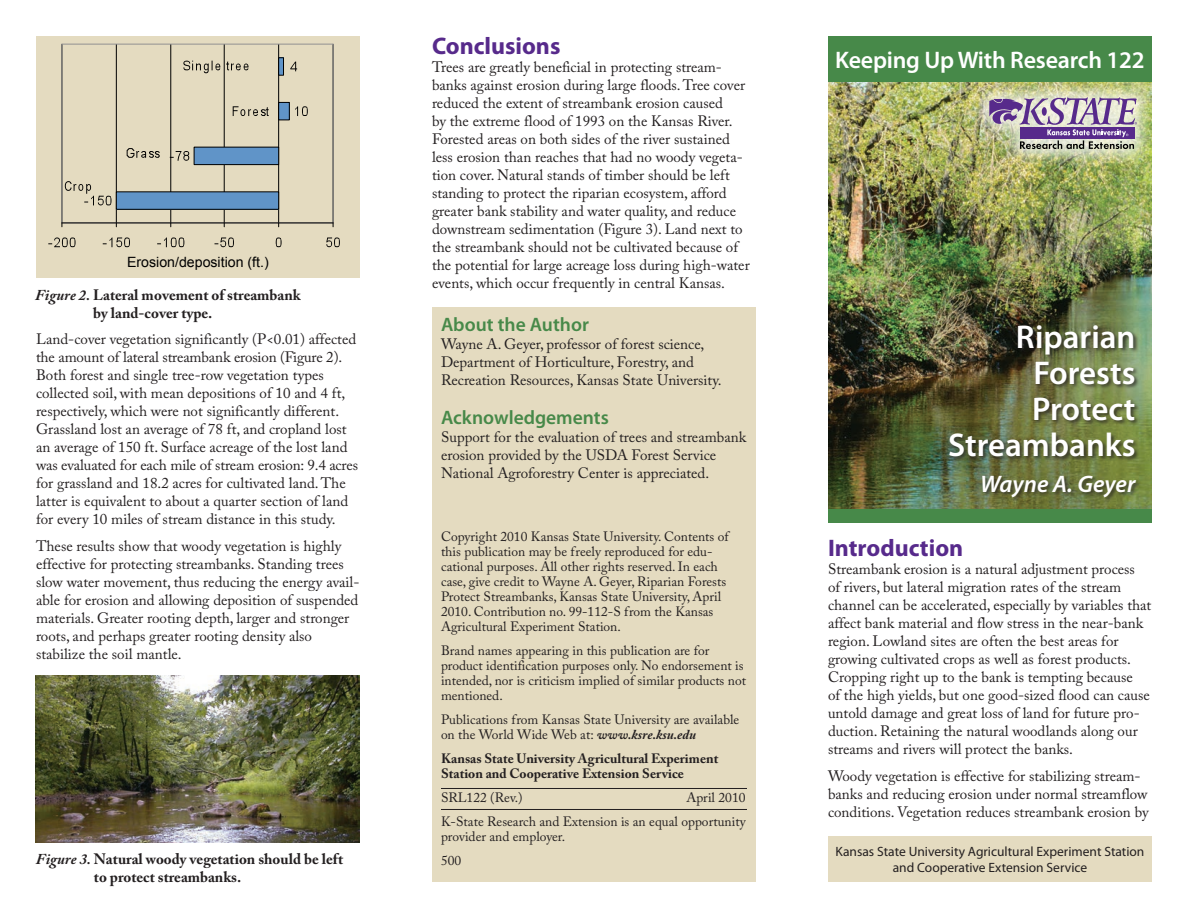
<style>
.page{position:relative;width:1188px;height:918px;background:#fff}
.page>*{position:absolute;margin:0;border:0;box-sizing:border-box;transform-origin:0 0}
.Body_Text{font:600 33px/36px "Myriad Pro";color:#fff;text-align:right}
.Body_Text-2{font:600 24px "Myriad Pro";letter-spacing:-.01em;color:#fff}
.Heads{font:700 24px "Myriad Pro";color:#572a8b}
.Body_Text-3{font:italic 600 24px "Myriad Pro";color:#fff}
.Subheads{font:600 19.5px "Myriad Pro";color:#478949}
.Body_Text-4{font:15px/18px "Adobe Caslon Pro";color:#231f20}
.Body_Text-5{font:700 15px/18px "Adobe Caslon Pro";color:#231f20}
.t1{font:14.1px "Arial";color:#000}
.Body_Text-6{font:13.5px/15px "Adobe Caslon Pro";color:#231f20}
.t2{font:13.5px/16.2px "Myriad Pro";color:#231f20;text-align:center}
.Body_Text-7{font:700 13.5px/15px "Adobe Caslon Pro";color:#231f20}
.s1{font-style:italic}
.s2{font-weight:700;font-style:italic}
</style>
<div class="page">
<img style="left:828px;top:82px;width:324px;height:428px">
<div style="left:828px;top:36px;width:324px;height:46px;background:#478949"></div>
<div style="left:828px;top:836px;width:324px;height:46px;background:#e4dbc0"></div>
<div style="left:948px;top:324px;width:194px;height:178px;background:#231f20;opacity:.75"></div>
<div style="left:969px;top:77px;width:185px;height:89px;background:#fff;opacity:.75"></div>
<img style="left:989px;top:97px;width:148px;height:52px">
<div style="left:828px;top:510px;width:324px;height:13px;background:#478949"></div>
<div style="left:36px;top:36px;width:324px;height:241px;background:#e4dbc0"></div>
<hr style="left:116px;top:44px;width:1px;height:179px;background:#000">
<hr style="left:170px;top:44px;width:1px;height:179px;background:#000">
<hr style="left:224px;top:44px;width:1px;height:179px;background:#000">
<hr style="left:278px;top:44px;width:1px;height:179px;background:#000">
<hr style="left:62px;top:44px;width:271px;height:1px;background:#919191">
<hr style="left:333px;top:44px;width:1px;height:179px;background:#919191">
<hr style="left:61px;top:44px;width:1px;height:179px;background:#919191">
<div style="left:116px;top:192px;width:163px;height:17px;background:#6094c8"></div>
<div style="left:116px;top:191px;width:163px;height:19px;border:1px solid #000"></div>
<div style="left:194px;top:147px;width:85px;height:18px;background:#6094c8"></div>
<div style="left:194px;top:147px;width:85px;height:18px;border:1px solid #000"></div>
<div style="left:279px;top:102px;width:10px;height:18px;background:#6094c8"></div>
<div style="left:278px;top:102px;width:12px;height:18px;border:1px solid #000"></div>
<div style="left:279px;top:58px;width:5px;height:17px;background:#6094c8"></div>
<div style="left:278px;top:57px;width:6px;height:19px;border:1px solid #000"></div>
<hr style="left:62px;top:222px;width:271px;height:1px;background:#000">
<svg style="left:170px;top:151px;width:19px;height:10px"></svg>
<svg style="left:295px;top:106px;width:13px;height:10px"></svg>
<svg style="left:290px;top:62px;width:7px;height:9px"></svg>
<svg style="left:48px;top:237px;width:28px;height:10px"></svg>
<svg style="left:103px;top:237px;width:27px;height:10px"></svg>
<svg style="left:157px;top:237px;width:27px;height:10px"></svg>
<svg style="left:215px;top:237px;width:19px;height:10px"></svg>
<svg style="left:276px;top:237px;width:6px;height:10px"></svg>
<svg style="left:326px;top:237px;width:14px;height:10px"></svg>
<svg style="left:233px;top:106px;width:36px;height:10px"></svg>
<svg style="left:183px;top:61px;width:66px;height:12px"></svg>
<svg style="left:127px;top:148px;width:33px;height:10px"></svg>
<svg style="left:65px;top:181px;width:46px;height:24px"></svg>
<img style="left:35px;top:675px;width:325px;height:167px">
<div style="left:432px;top:308px;width:324px;height:574px;background:#e4dbc0"></div>
<hr style="left:441px;top:788px;width:306px;height:1px;background:#231f20">
<hr style="left:441px;top:809px;width:306px;height:1px;background:#231f20">
<p class="t1" style="left:127px;top:254px;width:143px">Erosion/deposition (ft.)</p>
<p class="Body_Text-5" style="left:93px;top:286px;width:209px;text-indent:-58px"><span class="s1">Figure 2.</span> Lateral movement of streambank by land-cover type.</p>
<p class="Body_Text-4" style="left:36px;top:329px;width:324px">Land-cover vegetation significantly (P&lt;0.01) affected the amount of lateral streambank erosion (Figure 2).<br>Both forest and single tree-row vegetation types collected soil, with mean depositions of 10 and 4 ft, respectively, which were not significantly different.<br>Grassland lost an average of 78 ft, and cropland lost an average of 150 ft. Surface acreage of the lost land was evaluated for each mile of stream erosion: 9.4 acres for grassland and 18.2 acres for cultivated land. The latter is equivalent to about a quarter section of land for every 10 miles of stream distance in this study.</p>
<p class="Body_Text-4" style="left:36px;top:536px;width:325px">These results show that woody vegetation is highly effective for protecting streambanks. Standing trees slow water movement, thus reducing the energy avail&shy;able for erosion and allowing deposition of suspended materials. Greater rooting depth, larger and stronger roots, and perhaps greater rooting density also stabilize the soil mantle.</p>
<p class="Body_Text-5" style="left:94px;top:849px;width:251px;text-indent:-58px"><span class="s1">Figure 3.</span> Natural woody vegetation should be left to protect streambanks.</p>
<p class="Heads" style="left:432px;top:30px;width:130px">Conclusions</p>
<p class="Body_Text-4" style="left:432px;top:58px;width:319px">Trees are greatly beneficial in protecting stream&shy;banks against erosion during large floods. Tree cover reduced the extent of streambank erosion caused<br>by the extreme flood of 1993 on the Kansas River.<br>Forested areas on both sides of the river sustained less erosion than reaches that had no woody vegeta&shy;tion cover. Natural stands of timber should be left standing to protect the riparian ecosystem, afford greater bank stability and water quality, and reduce downstream sedimentation (Figure 3). Land next to the streambank should not be cultivated because of the potential for large acreage loss during high-water events, which occur frequently in central Kansas.</p>
<p class="Body_Text-2" style="left:835px;top:45px;width:311px">Keeping Up With Research 122</p>
<p class="Subheads" style="left:441px;top:312px;width:149px">About the Author</p>
<p class="Body_Text-4" style="left:441px;top:335px;width:282px">Wayne A. Geyer, professor of forest science,<br>Department of Horticulture, Forestry, and<br>Recreation Resources, Kansas State University.</p>
<p class="Subheads" style="left:441px;top:405px;width:169px">Acknowledgements</p>
<p class="Body_Text-4" style="left:441px;top:428px;width:307px">Support for the evaluation of trees and streambank erosion provided by the USDA Forest Service<br>National Agroforestry Center is appreciated.</p>
<p class="Body_Text-6" style="left:441px;top:529px;width:289px">Copyright 2010 Kansas State University. Contents of this publication may be freely reproduced for edu&shy;cational purposes. All other rights reserved. In each case, give credit to Wayne A. Geyer, Riparian Forests Protect Streambanks, Kansas State University, April 2010. Contribution no. 99-112-S from the Kansas Agricultural Experiment Station.</p>
<p class="Body_Text-6" style="left:441px;top:643px;width:307px">Brand names appearing in this publication are for product identification purposes only. No endorsement is intended, nor is criticism implied of similar products not mentioned.</p>
<p class="Body_Text-6" style="left:441px;top:712px;width:300px">Publications from Kansas State University are available on the World Wide Web at: <span class="s2">www.ksre.ksu.edu</span></p>
<p class="Body_Text-7" style="left:441px;top:751px;width:279px">Kansas State University Agricultural Experiment<br>Station and Cooperative Extension Service</p>
<p class="Body_Text-6" style="left:441px;top:790px;width:83px">SRL122 (Rev.)</p>
<p class="Body_Text-6" style="left:686px;top:790px;width:61px">April 2010</p>
<p class="Body_Text-6" style="left:441px;top:814px;width:306px">K-State Research and Extension is an equal opportunity provider and employer.</p>
<p class="Body_Text-6" style="left:441px;top:853px;width:22px">500</p>
<p class="Body_Text" style="left:948px;top:318px;width:189px">Riparian<br>Forests<br>Protect<br>Streambanks</p>
<p class="Body_Text-3" style="left:980px;top:469px;width:157px">Wayne A. Geyer</p>
<p class="Heads" style="left:828px;top:532px;width:137px">Introduction</p>
<p class="Body_Text-4" style="left:828px;top:560px;width:325px">Streambank erosion is a natural adjustment process<br>of rivers, but lateral migration rates of the stream channel can be accelerated, especially by variables that affect bank material and flow stress in the near-bank region. Lowland sites are often the best areas for growing cultivated crops as well as forest products.<br>Cropping right up to the bank is tempting because<br>of the high yields, but one good-sized flood can cause untold damage and great loss of land for future pro&shy;duction. Retaining the natural woodlands along our streams and rivers will protect the banks.</p>
<p class="Body_Text-4" style="left:828px;top:767px;width:322px">Woody vegetation is effective for stabilizing stream&shy;banks and reducing erosion under normal streamflow conditions. Vegetation reduces streambank erosion by</p>
<p class="t2" style="left:836px;top:844px;width:310px">Kansas State University Agricultural Experiment Station and Cooperative Extension Service</p>
</div>
